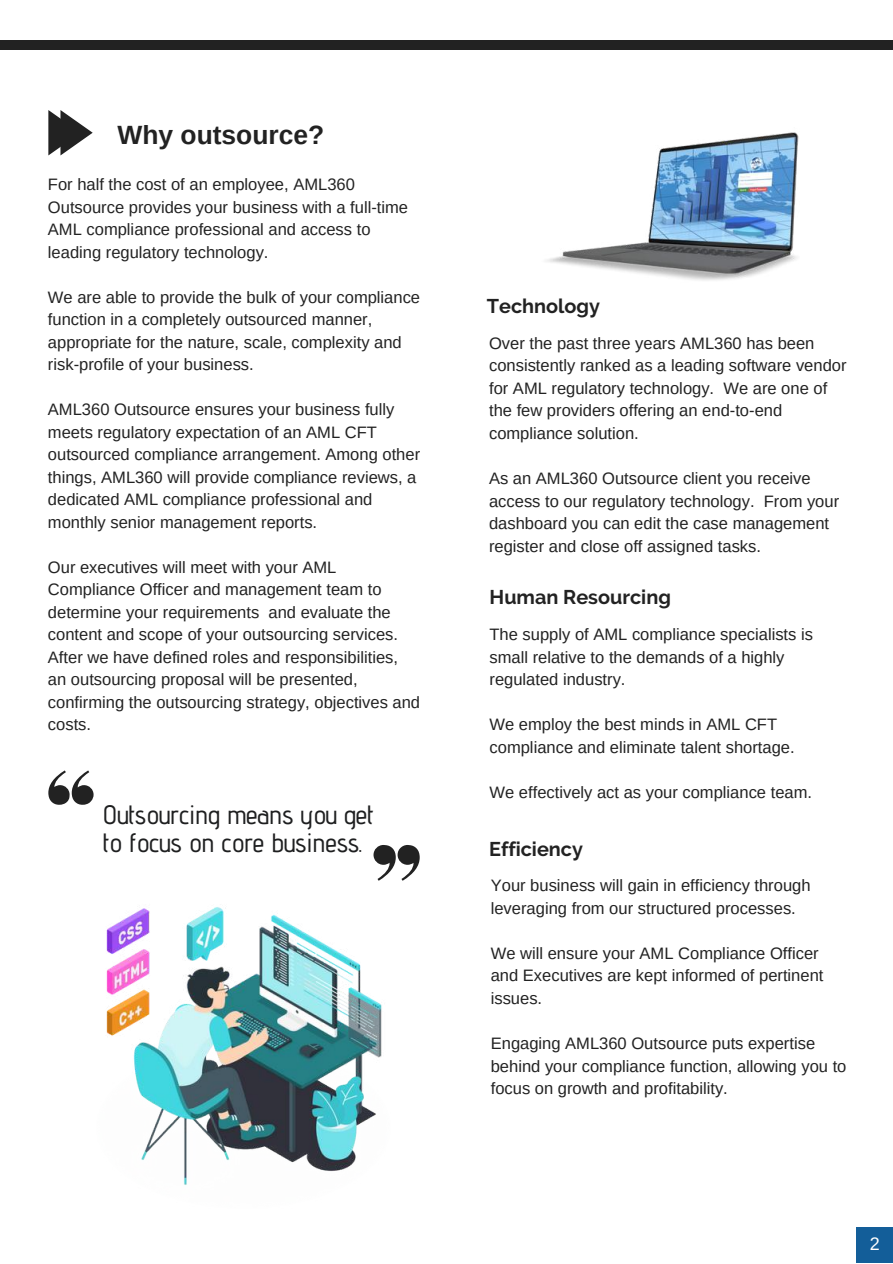
<style>
.page{position:relative;width:893px;height:1264px;background:#fff}
.page>*{position:absolute;margin:0;border:0;box-sizing:border-box;transform-origin:0 0}
.t1{font:500 26.4px/28.2px "Advent Pro";letter-spacing:-.01em;color:#1e1f20}
.t2{font:700 26.4px "Arimo";color:#222}
.t3{font:700 19.8px "Raleway";color:#222}
.t4{font:18px "Arimo";color:#fff}
.t5{font:16.5px/22.5px "Arimo";color:#222}
</style>
<div class="page">
<div style="left:0;top:40px;width:892px;height:10px;background:#222"></div>
<svg style="left:48px;top:770px;width:45px;height:34px"></svg>
<svg style="left:373px;top:845px;width:46px;height:35px"></svg>
<svg style="left:48px;top:110px;width:44px;height:45px"></svg>
<div style="left:856px;top:1226px;width:36px;height:36px;background:#135e99"></div>
<img style="left:106px;top:907px;width:276px;height:278px">
<img style="left:547px;top:132px;width:252px;height:149px">
<h1 class="t2" style="left:117px;top:120px;width:208px">Why outsource?</h1>
<p class="t5" style="left:48px;top:173px;width:362px">For half the cost of an employee, AML360<br>Outsource provides your business with a full-time AML compliance professional and access to leading regulatory technology.</p>
<p class="t5" style="left:48px;top:286px;width:373px">We are able to provide the bulk of your compliance function in a completely outsourced manner, appropriate for the nature, scale, complexity and risk-profile of your business.</p>
<p class="t5" style="left:48px;top:398px;width:373px">AML360 Outsource ensures your business fully meets regulatory expectation of an AML CFT outsourced compliance arrangement. Among other things, AML360 will provide compliance reviews, a dedicated AML compliance professional and monthly senior management reports.</p>
<p class="t5" style="left:48px;top:556px;width:373px">Our executives will meet with your AML Compliance Officer and management team to determine your requirements and evaluate the content and scope of your outsourcing services.<br>After we have defined roles and responsibilities, an outsourcing proposal will be presented, confirming the outsourcing strategy, objectives and costs.</p>
<h1 class="t1" style="left:103px;top:800px;width:272px">Outsourcing means you get to focus on core business.</h1>
<p class="t3" style="left:487px;top:294px;width:115px">Technology</p>
<p class="t5" style="left:489px;top:332px;width:359px">Over the past three years AML360 has been consistently ranked as a leading software vendor for AML regulatory technology. We are one of the few providers offering an end-to-end compliance solution.</p>
<p class="t5" style="left:489px;top:467px;width:351px">As an AML360 Outsource client you receive access to our regulatory technology. From your dashboard you can edit the case management register and close off assigned tasks.</p>
<p class="t3" style="left:489px;top:585px;width:183px">Human Resourcing</p>
<p class="t5" style="left:489px;top:623px;width:325px">The supply of AML compliance specialists is small relative to the demands of a highly regulated industry.</p>
<p class="t5" style="left:489px;top:713px;width:306px">We employ the best minds in AML CFT compliance and eliminate talent shortage.</p>
<p class="t5" style="left:489px;top:780px;width:324px">We effectively act as your compliance team.</p>
<p class="t3" style="left:489px;top:837px;width:95px">Efficiency</p>
<p class="t5" style="left:490px;top:874px;width:321px">Your business will gain in efficiency through leveraging from our structured processes.</p>
<p class="t5" style="left:490px;top:942px;width:334px">We will ensure your AML Compliance Officer and Executives are kept informed of pertinent issues.</p>
<p class="t5" style="left:490px;top:1032px;width:357px">Engaging AML360 Outsource puts expertise behind your compliance function, allowing you to focus on growth and profitability.</p>
<p class="t4" style="left:869px;top:1233px;width:12px">2</p>
</div>
